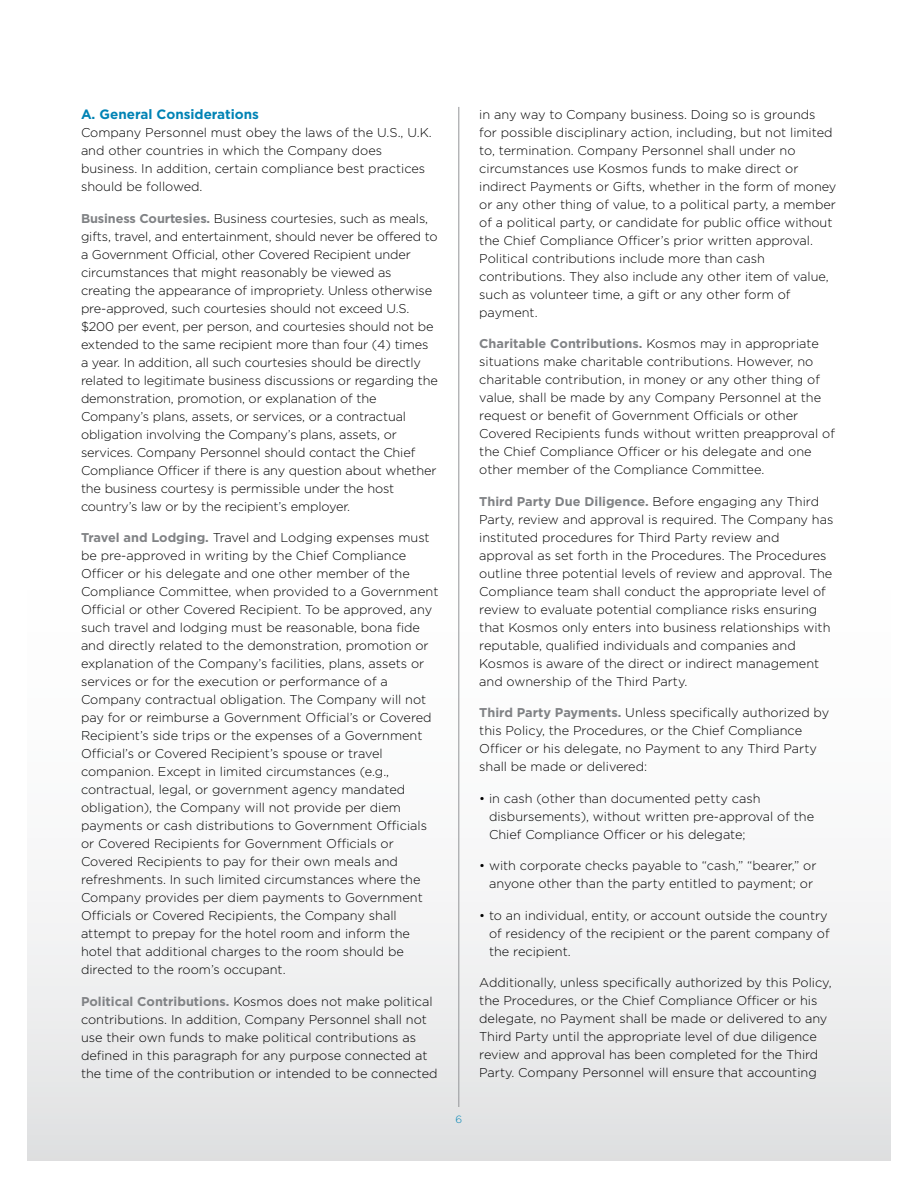
<style>
.page{position:relative;width:918px;height:1188px;background:#fff}
.page>*{position:absolute;margin:0;border:0;box-sizing:border-box;transform-origin:0 0}
.t1{font:700 13.5px "Gotham";color:#0083b5}
.t2{font:300 12.75px/18px "Gotham";color:#000}
.t3{font:300 10.5px "Gotham";color:#0083b5}
.s1{font-weight:700;color:#808285}
</style>
<div class="page">
<div style="left:27px;top:486px;width:864px;height:675px;background:linear-gradient(to bottom,#fff,#e5e6e7)"></div>
<hr style="left:458px;top:107px;width:1px;height:1000px;background:#939598">
<p class="t1" style="left:81px;top:107px;width:180px">A. General Considerations</p>
<p class="t2" style="left:81px;top:123px;width:352px">Company Personnel must obey the laws of the U.S., U.K. and other countries in which the Company does business. In addition, certain compliance best practices should be followed.</p>
<p class="t2" style="left:81px;top:209px;width:358px"><span class="s1">Business Courtesies.</span> Business courtesies, such as meals, gifts, travel, and entertainment, should never be offered to a Government Official, other Covered Recipient under circumstances that might reasonably be viewed as creating the appearance of impropriety. Unless otherwise pre-approved, such courtesies should not exceed U.S. $200 per event, per person, and courtesies should not be extended to the same recipient more than four (4) times a year. In addition, all such courtesies should be directly related to legitimate business discussions or regarding the demonstration, promotion, or explanation of the Company’s plans, assets, or services, or a contractual obligation involving the Company’s plans, assets, or services. Company Personnel should contact the Chief Compliance Officer if there is any question about whether the business courtesy is permissible under the host country’s law or by the recipient’s employer.</p>
<p class="t2" style="left:81px;top:529px;width:359px"><span class="s1">Travel and Lodging.</span> Travel and Lodging expenses must be pre-approved in writing by the Chief Compliance Officer or his delegate and one other member of the Compliance Committee, when provided to a Government Official or other Covered Recipient. To be approved, any such travel and lodging must be reasonable, bona fide and directly related to the demonstration, promotion or explanation of the Company’s facilities, plans, assets or services or for the execution or performance of a Company contractual obligation. The Company will not pay for or reimburse a Government Official’s or Covered Recipient’s side trips or the expenses of a Government Official’s or Covered Recipient’s spouse or travel companion. Except in limited circumstances (e.g., contractual, legal, or government agency mandated obligation), the Company will not provide per diem payments or cash distributions to Government Officials or Covered Recipients for Government Officials or Covered Recipients to pay for their own meals and refreshments. In such limited circumstances where the Company provides per diem payments to Government Officials or Covered Recipients, the Company shall attempt to prepay for the hotel room and inform the hotel that additional charges to the room should be directed to the room’s occupant.</p>
<p class="t2" style="left:81px;top:992px;width:358px"><span class="s1">Political Contributions.</span> Kosmos does not make political contributions. In addition, Company Personnel shall not use their own funds to make political contributions as defined in this paragraph for any purpose connected at the time of the contribution or intended to be connected</p>
<p class="t3" style="left:456px;top:1113px;width:8px">6</p>
<p class="t2" style="left:479px;top:105px;width:359px">in any way to Company business. Doing so is grounds for possible disciplinary action, including, but not limited to, termination. Company Personnel shall under no circumstances use Kosmos funds to make direct or indirect Payments or Gifts, whether in the form of money or any other thing of value, to a political party, a member of a political party, or candidate for public office without the Chief Compliance Officer’s prior written approval.<br>Political contributions include more than cash contributions. They also include any other item of value, such as volunteer time, a gift or any other form of payment.</p>
<p class="t2" style="left:479px;top:335px;width:357px"><span class="s1">Charitable Contributions.</span> Kosmos may in appropriate situations make charitable contributions. However, no charitable contribution, in money or any other thing of value, shall be made by any Company Personnel at the request or benefit of Government Officials or other Covered Recipients funds without written preapproval of the Chief Compliance Officer or his delegate and one other member of the Compliance Committee.</p>
<p class="t2" style="left:479px;top:492px;width:356px"><span class="s1">Third Party Due Diligence.</span> Before engaging any Third Party, review and approval is required. The Company has instituted procedures for Third Party review and approval as set forth in the Procedures. The Procedures outline three potential levels of review and approval. The Compliance team shall conduct the appropriate level of review to evaluate potential compliance risks ensuring that Kosmos only enters into business relationships with reputable, qualified individuals and companies and Kosmos is aware of the direct or indirect management and ownership of the Third Party.</p>
<p class="t2" style="left:479px;top:704px;width:351px"><span class="s1">Third Party Payments.</span> Unless specifically authorized by this Policy, the Procedures, or the Chief Compliance Officer or his delegate, no Payment to any Third Party shall be made or delivered:</p>
<p class="t2" style="left:489px;top:789px;width:327px;text-indent:-10px">• in cash (other than documented petty cash disbursements), without written pre-approval of the<br>Chief Compliance Officer or his delegate;</p>
<p class="t2" style="left:479px;top:857px;width:339px;text-align:center">• with corporate checks payable to “cash,” “bearer,” or anyone other than the party entitled to payment; or</p>
<p class="t2" style="left:489px;top:906px;width:342px;text-indent:-10px">• to an individual, entity, or account outside the country of residency of the recipient or the parent company of the recipient.</p>
<p class="t2" style="left:479px;top:974px;width:354px">Additionally, unless specifically authorized by this Policy, the Procedures, or the Chief Compliance Officer or his delegate, no Payment shall be made or delivered to any Third Party until the appropriate level of due diligence review and approval has been completed for the Third Party. Company Personnel will ensure that accounting</p>
</div>
